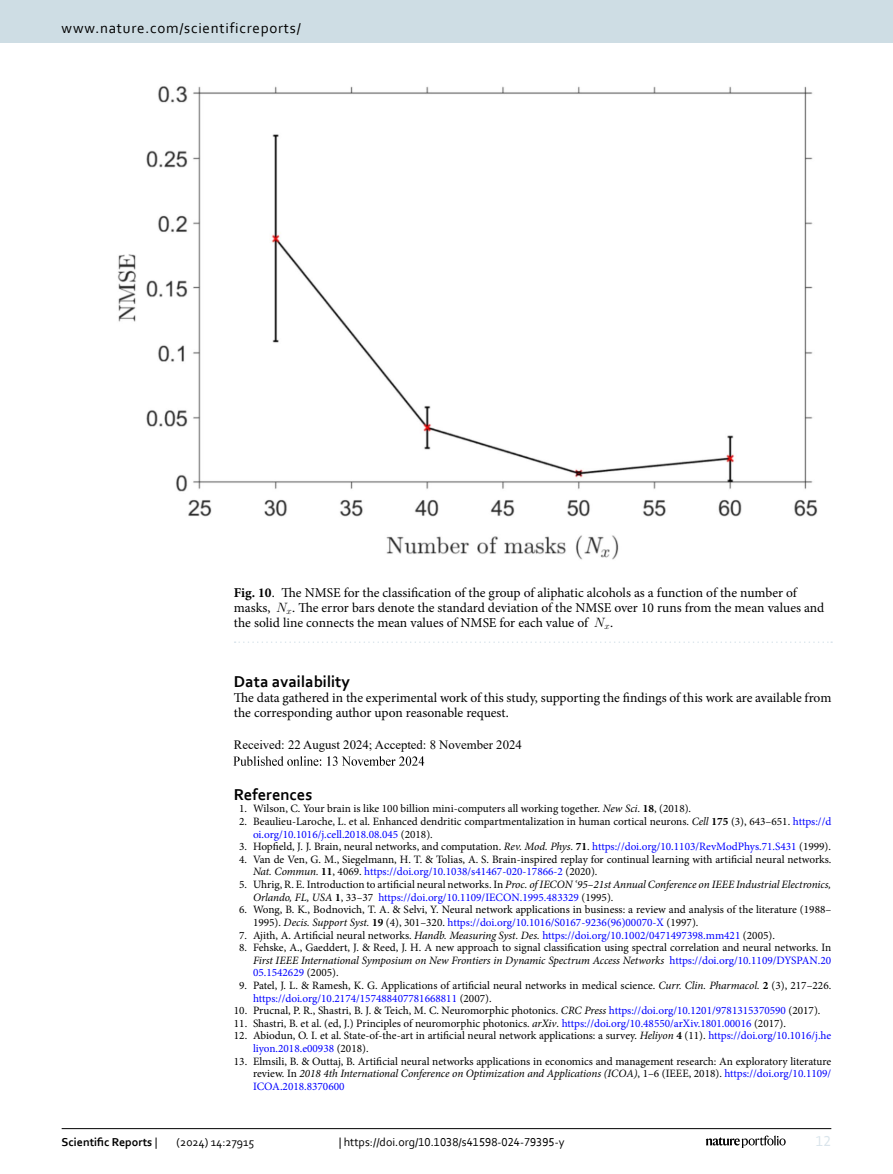
<style>
.page{position:relative;width:893px;height:1174px;background:#fff}
.page>*{position:absolute;margin:0;border:0;box-sizing:border-box;transform-origin:0 0}
.Endmatter_Heading{font:700 16.5px "Corbel";color:#000}
.Literatur_Heading{font:700 16.5px "Corbel";color:#000}
.t1{font:15px "Corbel";letter-spacing:.05em;color:#000}
.t2{font:15px "Corbel";color:#d9e4eb}
.Figure_Caption{font:13.5px/15px "Minion Pro";color:#000}
.Data_Availability{font:13.5px/15px "Minion Pro";letter-spacing:-.005em;color:#000}
.Article_History{font:12.75px "Times New Roman";color:#000}
.t3{font:12px "Corbel";color:#000}
.t4{font:700 12px "Corbel";color:#000}
.Literatur_Entry_1-99{font:11.25px/12.6px "Minion Pro";color:#000}
.Literatur_Entry_1-99-2{font:italic 11.25px/12.6px "Minion Pro";letter-spacing:-.005em;color:#000}
.s1{font-weight:700}
.s2{font-family:"CMMI12"}
.s3{font-style:italic}
.s4{color:#00f}
.s5{font-style:normal}
.s6{font-weight:700;font-style:normal}
.s7{font-style:normal;color:#00f}
.s8{font-weight:400}
</style>
<div class="page">
<img style="left:234px;top:756px;width:191px;height:10px">
<img style="left:118px;top:86px;width:700px;height:474px">
<svg style="left:235px;top:641px;width:597px;height:2px"></svg>
<hr style="left:62px;top:1128px;width:769px;height:1px;background:#000">
<svg style="left:706px;top:1135px;width:80px;height:12px"></svg>
<div style="left:0;top:0;width:893px;height:43px;background:#cedde4"></div>
<h2 class="t1" style="left:62px;top:18px;width:241px">www.nature.com/scientificreports/</h2>
<p class="Figure_Caption" style="left:234px;top:585px;width:592px"><span class="s1">Fig. 10</span>. The NMSE for the classification of the group of aliphatic alcohols as a function of the number of masks, <span class="s2">N</span><sub>x</sub>. The error bars denote the standard deviation of the NMSE over 10 runs from the mean values and the solid line connects the mean values of NMSE for each value of <span class="s2">N</span><sub>x</sub>.</p>
<p class="Endmatter_Heading" style="left:234px;top:671px;width:118px">Data availability</p>
<p class="Data_Availability" style="left:234px;top:690px;width:599px">The data gathered in the experimental work of this study, supporting the findings of this work are available from the corresponding author upon reasonable request.</p>
<p class="Article_History" style="left:234px;top:735px;width:289px">Received: 22 August 2024; Accepted: 8 November 2024</p>
<p class="Literatur_Heading" style="left:234px;top:784px;width:80px">References</p>
<p class="Literatur_Entry_1-99" style="left:239px;top:802px;width:453px">1. Wilson, C. Your brain is like 100 billion mini-computers all working together. <span class="s3">New Sci.</span> <span class="s1">18</span>, (2018).</p>
<p class="Literatur_Entry_1-99" style="left:253px;top:815px;width:580px;text-indent:-14px">2. Beaulieu-Laroche, L. et al. Enhanced dendritic compartmentalization in human cortical neurons. <span class="s3">Cell</span> <span class="s1">175</span> (3), 643–651. <span class="s4">https://d oi.org/10.1016/j.cell.2018.08.045</span> (2018).</p>
<p class="Literatur_Entry_1-99" style="left:239px;top:840px;width:593px">3. Hopfield, J. J. Brain, neural networks, and computation. <span class="s3">Rev. Mod. Phys.</span> <span class="s1">71</span>. <span class="s4">https://doi.org/10.1103/RevModPhys.71.S431</span> (1999).</p>
<p class="Literatur_Entry_1-99" style="left:253px;top:853px;width:580px;text-indent:-14px">4. Van de Ven, G. M., Siegelmann, H. T. &amp; Tolias, A. S. Brain-inspired replay for continual learning with artificial neural networks.<br><span class="s3">Nat. Commun.</span> <span class="s1">11</span>, 4069. <span class="s4">https://doi.org/10.1038/s41467-020-17866-2</span> (2020).</p>
<p class="Literatur_Entry_1-99-2" style="left:253px;top:878px;width:580px;text-indent:-14px"><span class="s5">5. Uhrig, R. E. Introduction to artificial neural networks. In</span> Proc. of IECON ‘95–21st Annual Conference on IEEE Industrial Electronics,<br>Orlando, FL, USA <span class="s6">1</span><span class="s5">, 33–37</span> <span class="s7">https://doi.org/10.1109/IECON.1995.483329</span> <span class="s5">(1995).</span></p>
<p class="Literatur_Entry_1-99" style="left:253px;top:903px;width:580px;text-indent:-14px">6. Wong, B. K., Bodnovich, T. A. &amp; Selvi, Y. Neural network applications in business: a review and analysis of the literature (1988–<br>1995). <span class="s3">Decis. Support Syst.</span> <span class="s1">19</span> (4), 301–320. <span class="s4">https://doi.org/10.1016/S0167-9236(96)00070-X</span> (1997).</p>
<p class="Literatur_Entry_1-99" style="left:239px;top:928px;width:537px">7. Ajith, A. Artificial neural networks. <span class="s3">Handb. Measuring Syst. Des.</span> <span class="s4">https://doi.org/10.1002/0471497398.mm421</span> (2005).</p>
<p class="Literatur_Entry_1-99" style="left:253px;top:941px;width:580px;text-align:justify;text-indent:-14px">8. Fehske, A., Gaeddert, J. &amp; Reed, J. H. A new approach to signal classification using spectral correlation and neural networks. In <span class="s3">First IEEE International Symposium on New Frontiers in Dynamic Spectrum Access Networks</span> <span class="s4">https://doi.org/10.1109/DYSPAN.20<br>05.1542629</span> (2005).</p>
<p class="Literatur_Entry_1-99" style="left:253px;top:979px;width:580px;text-indent:-14px">9. Patel, J. L. &amp; Ramesh, K. G. Applications of artificial neural networks in medical science. <span class="s3">Curr. Clin. Pharmacol.</span> <span class="s1">2</span> (3), 217–226. <span class="s4">https://doi.org/10.2174/157488407781668811</span> (2007).</p>
<p class="Literatur_Entry_1-99" style="left:234px;top:1004px;width:588px">10. Prucnal, P. R., Shastri, B. J. &amp; Teich, M. C. Neuromorphic photonics. <span class="s3">CRC Press</span> <span class="s4">https://doi.org/10.1201/9781315370590</span> (2017).</p>
<p class="Literatur_Entry_1-99" style="left:234px;top:1017px;width:554px">11. Shastri, B. et al. (ed, J.) Principles of neuromorphic photonics. <span class="s3">arXiv</span>. <span class="s4">https://doi.org/10.48550/arXiv.1801.00016</span> (2017).</p>
<p class="Literatur_Entry_1-99" style="left:253px;top:1029px;width:580px;text-indent:-19px">12. Abiodun, O. I. et al. State-of-the-art in artificial neural network applications: a survey. <span class="s3">Heliyon</span> <span class="s1">4</span> (11). <span class="s4">https://doi.org/10.1016/j.he liyon.2018.e00938</span> (2018).</p>
<p class="Literatur_Entry_1-99" style="left:253px;top:1054px;width:580px;text-align:justify;text-indent:-19px">13. Elmsili, B. &amp; Outtaj, B. Artificial neural networks applications in economics and management research: An exploratory literature review. In <span class="s3">2018 4th International Conference on Optimization and Applications (ICOA)</span>, 1–6 (IEEE, 2018). <span class="s4">https://doi.org/10.1109/ ICOA.2018.8370600</span></p>
<p class="t4" style="left:62px;top:1134px;width:97px">Scientific Reports <span class="s8">|</span></p>
<p class="t3" style="left:177px;top:1134px;width:79px">(2024) 14:27915</p>
<p class="t3" style="left:339px;top:1134px;width:227px">| https://doi.org/10.1038/s41598-024-79395-y</p>
<h2 class="t2" style="left:816px;top:1132px;width:17px">12</h2>
</div>
